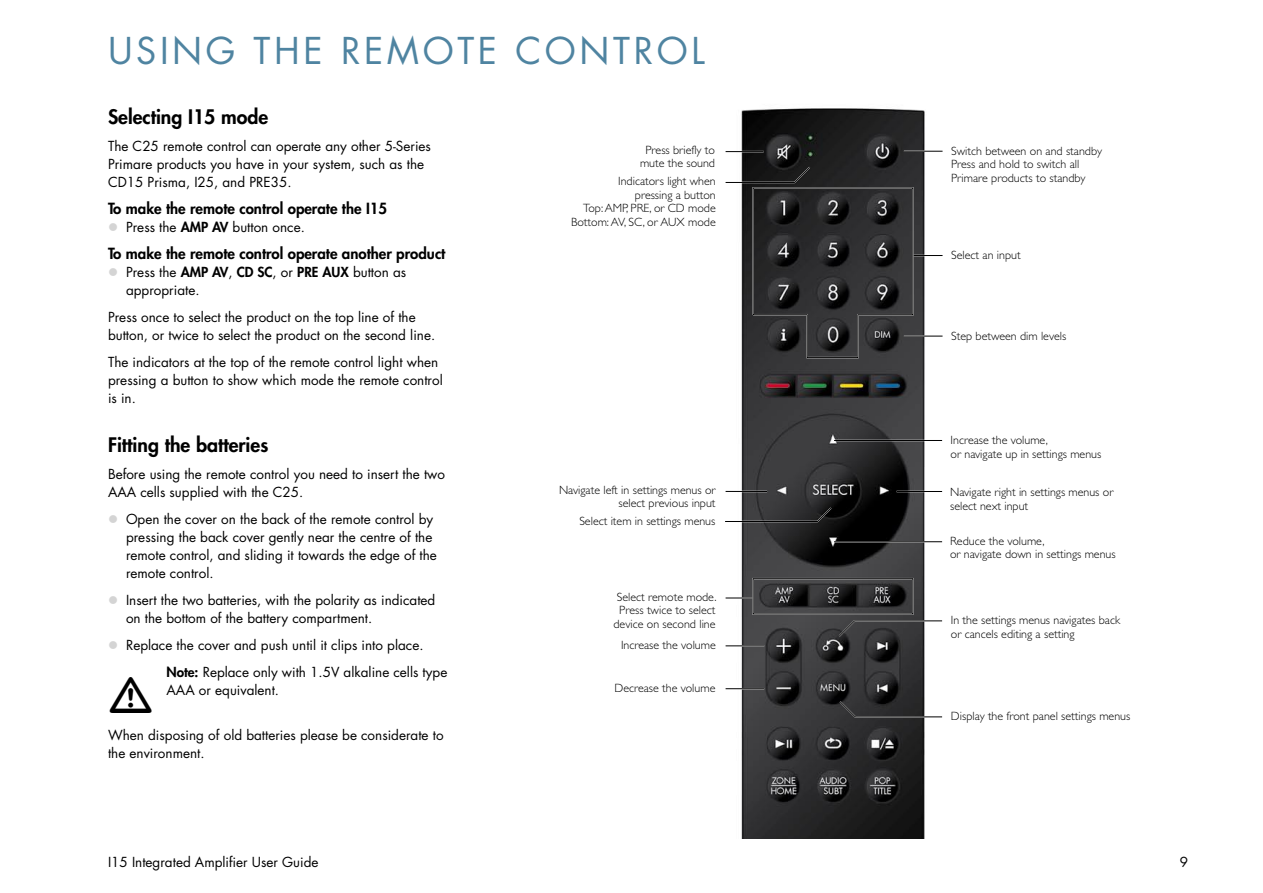
<style>
.page{position:relative;width:1263px;height:893px;background:#fff}
.page>*{position:absolute;margin:0;border:0;box-sizing:border-box;transform-origin:0 0}
.t1{font:36px "Futura";color:#4f84a1}
.t2{font:800 19.5px "Futura";color:#000}
.t3{font:800 15px "Futura";color:#000}
.t4{font:13.5px/18px "Futura";color:#000}
.t5{font:800 13.5px "Futura";color:#000}
.t6{font:13.5px "Wingdings";color:#d4d4d4}
.t7{font:300 12px/13.5px "Gill Sans";color:#000}
.s1{font-weight:800}
.s2{font-weight:400}
</style>
<div class="page">
<img style="left:725px;top:108px;width:218px;height:731px">
<hr style="left:725px;top:151px;width:39px;height:1px;background:#000">
<hr style="left:904px;top:150px;width:38px;height:2px;background:#fff">
<hr style="left:904px;top:151px;width:38px;height:1px;background:#000">
<hr style="left:896px;top:491px;width:46px;height:1px;background:#000">
<hr style="left:834px;top:440px;width:108px;height:1px;background:#000">
<hr style="left:834px;top:541px;width:108px;height:1px;background:#000">
<svg style="left:725px;top:506px;width:108px;height:17px;background:#4f4f51"></svg>
<hr style="left:725px;top:491px;width:42px;height:1px;background:#000">
<hr style="left:725px;top:688px;width:39px;height:1px;background:#000">
<svg style="left:838px;top:700px;width:105px;height:18px"></svg>
<svg style="left:837px;top:619px;width:106px;height:19px"></svg>
<hr style="left:725px;top:645px;width:39px;height:2px;background:#fff">
<hr style="left:725px;top:645px;width:39px;height:1px;background:#000">
<hr style="left:725px;top:597px;width:28px;height:2px;background:#fff">
<svg style="left:725px;top:598px;width:27px;height:1px"></svg>
<svg style="left:725px;top:165px;width:217px;height:194px"></svg>
<div style="left:753px;top:578px;width:160px;height:36px;border:1px solid #000"></div>
<h1 class="t1" style="left:108px;top:26px;width:54px">Using</h1>
<h1 class="t1" style="left:254px;top:26px;width:24px">the</h1>
<h1 class="t1" style="left:341px;top:26px;width:27px">remote</h1>
<h1 class="t1" style="left:515px;top:26px;width:28px">control</h1>
<h2 class="t2" style="left:108px;top:103px;width:162px">Selecting I15 mode</h2>
<p class="t4" style="left:108px;top:136px;width:324px">The C25 remote control can operate any other 5-Series<br>Primare products you have in your system, such as the<br>CD15 Prisma, I25, and PRE35.</p>
<p class="t3" style="left:108px;top:198px;width:281px">To make the remote control operate the I15</p>
<p class="t4" style="left:126px;top:217px;width:65px">Press the <span class="s1">AMP</span></p>
<p class="t4" style="left:212px;top:217px;width:94px"><span class="s1">AV</span> button once.</p>
<p class="t3" style="left:108px;top:243px;width:339px">To make the remote control operate another product</p>
<p class="t4" style="left:126px;top:262px;width:65px">Press the <span class="s1">AMP</span></p>
<p class="t5" style="left:212px;top:263px;width:93px">AV<span class="s2">,</span> CD SC<span class="s2">, or</span> PRE</p>
<p class="t4" style="left:322px;top:262px;width:85px"><span class="s1">AUX</span> button as</p>
<p class="t4" style="left:108px;top:276px;width:309px;line-height:27px;text-indent:18px">appropriate.<br>Press once to select the product on the top line of the</p>
<p class="t4" style="left:108px;top:321px;width:332px;line-height:27px">button, or twice to select the product on the second line.<br>The indicators at the top of the remote control light when</p>
<p class="t4" style="left:108px;top:370px;width:336px">pressing a button to show which mode the remote control is in.</p>
<h2 class="t2" style="left:108px;top:432px;width:162px">Fitting the batteries</h2>
<p class="t4" style="left:108px;top:465px;width:339px">Before using the remote control you need to insert the two<br>AAA cells supplied with the C25.</p>
<p class="t4" style="left:126px;top:510px;width:312px">Open the cover on the back of the remote control by pressing the back cover gently near the centre of the remote control, and sliding it towards the edge of the remote control.</p>
<p class="t4" style="left:126px;top:591px;width:311px">Insert the two batteries, with the polarity as indicated on the bottom of the battery compartment.</p>
<p class="t4" style="left:166px;top:631px;width:282px;line-height:27px;text-indent:-40px">Replace the cover and push until it clips into place.<br><span class="s1">Note:</span> Replace only with 1.5V alkaline cells type</p>
<p class="t4" style="left:166px;top:681px;width:114px">AAA or equivalent.</p>
<p class="t4" style="left:108px;top:726px;width:337px">When disposing of old batteries please be considerate to the environment.</p>
<p class="t6" style="left:108px;top:219px;width:12px">●</p>
<p class="t6" style="left:108px;top:264px;width:12px">●</p>
<p class="t6" style="left:108px;top:512px;width:12px">●</p>
<p class="t6" style="left:108px;top:593px;width:12px">●</p>
<p class="t6" style="left:108px;top:638px;width:12px">●</p>
<p class="t4" style="left:108px;top:852px;width:212px">I15 Integrated Amplifier User Guide</p>
<p class="t7" style="left:640px;top:143px;width:76px;text-align:center">Press briefly to mute the sound</p>
<p class="t7" style="left:571px;top:175px;width:146px;text-align:right">Indicators light when<br>pressing a button<br>Top: AMP, PRE, or CD mode<br>Bottom: AV, SC, or AUX mode</p>
<p class="t7" style="left:559px;top:483px;width:158px;text-align:right">Navigate left in settings menus or select previous input</p>
<p class="t7" style="left:579px;top:514px;width:138px">Select item in settings menus</p>
<p class="t7" style="left:613px;top:590px;width:104px;text-align:center">Select remote mode.<br>Press twice to select device on second line</p>
<p class="t7" style="left:621px;top:638px;width:96px">Increase the volume</p>
<p class="t7" style="left:614px;top:681px;width:103px">Decrease the volume</p>
<p class="t7" style="left:951px;top:144px;width:152px">Switch between on and standby<br>Press and hold to switch all<br>Primare products to standby</p>
<p class="t7" style="left:951px;top:249px;width:71px">Select an input</p>
<p class="t7" style="left:951px;top:329px;width:117px">Step between dim levels</p>
<p class="t7" style="left:950px;top:433px;width:152px">Increase the volume,<br>or navigate up in settings menus</p>
<p class="t7" style="left:950px;top:486px;width:165px">Navigate right in settings menus or select next input</p>
<p class="t7" style="left:950px;top:534px;width:167px">Reduce the volume,<br>or navigate down in settings menus</p>
<p class="t7" style="left:951px;top:613px;width:171px">In the settings menus navigates back or cancels editing a setting</p>
<p class="t7" style="left:951px;top:709px;width:181px">Display the front panel settings menus</p>
</div>
